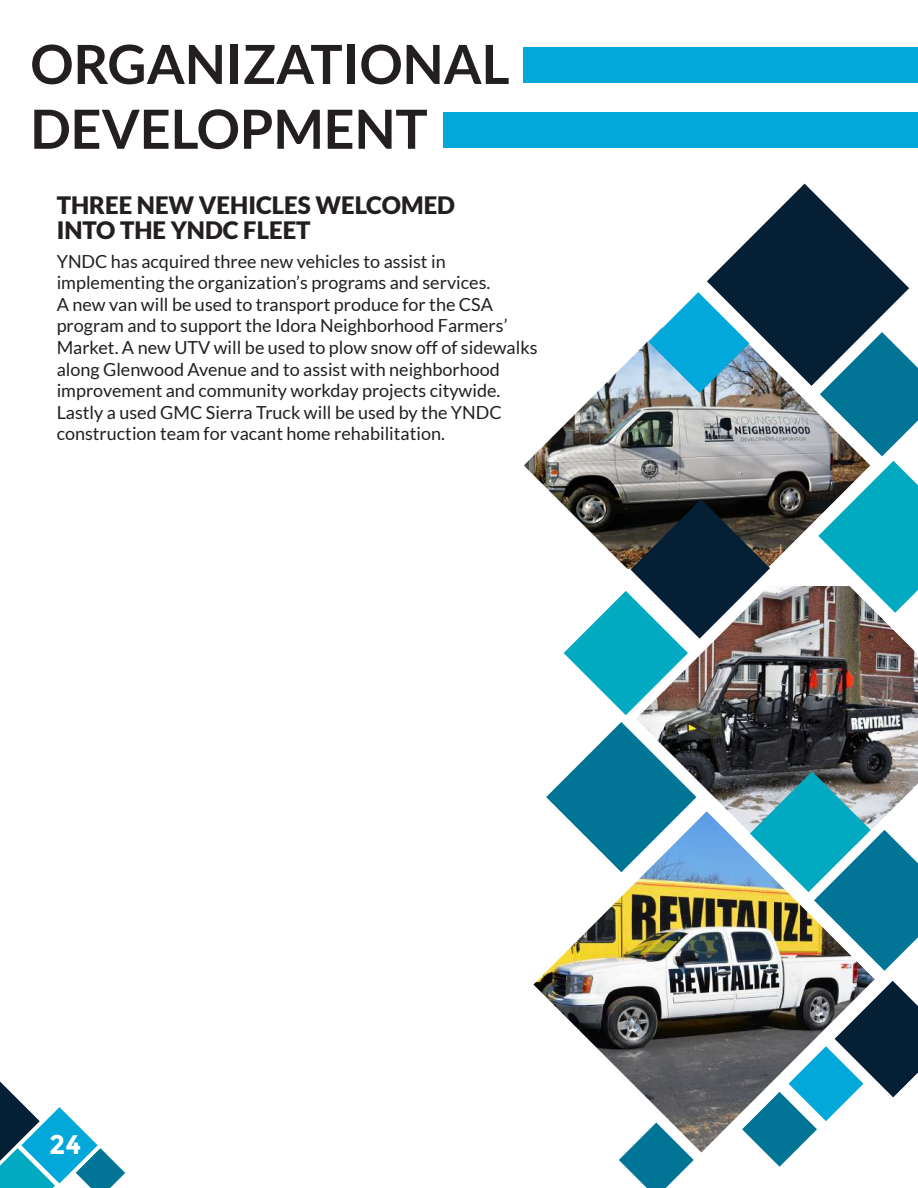
<style>
.page{position:relative;width:918px;height:1188px;background:#fff}
.page>*{position:absolute;margin:0;border:0;box-sizing:border-box;transform-origin:0 0}
.t1{font:700 54px/64.8px "Lato";color:#231f20}
.t2{font:700 27px "Montserrat";color:#fff}
.t3{font:900 24px/25.5px "Lato";color:#231f20}
.t4{font:18px/21.6px "Lato";color:#231f20}
</style>
<div class="page">
<svg style="left:0;top:1081px;width:125px;height:107px"></svg>
<div style="left:524px;top:48px;width:394px;height:35px;background:#01a8d9"></div>
<div style="left:443px;top:113px;width:475px;height:35px;background:#01a8d9"></div>
<img style="left:524px;top:425px;width:40px;height:81px">
<img style="left:636px;top:715px;width:282px;height:96px">
<svg style="left:546px;top:722px;width:150px;height:89px"></svg>
<svg style="left:619px;top:1153px;width:75px;height:35px"></svg>
<img style="left:533px;top:811px;width:342px;height:342px">
<img style="left:564px;top:184px;width:354px;height:531px">
<img style="left:750px;top:771px;width:168px;height:200px">
<svg style="left:742px;top:981px;width:176px;height:186px"></svg>
<h1 class="t1" style="left:30px;top:31px;width:481px">ORGANIZATIONAL<br>DEVELOPMENT</h1>
<h3 class="t3" style="left:57px;top:192px;width:400px">THREE NEW VEHICLES WELCOMED<br>INTO THE YNDC FLEET</h3>
<p class="t4" style="left:57px;top:250px;width:482px">YNDC has acquired three new vehicles to assist in implementing the organization’s programs and services.<br>A new van will be used to transport produce for the CSA program and to support the Idora Neighborhood Farmers’ Market. A new UTV will be used to plow snow off of sidewalks along Glenwood Avenue and to assist with neighborhood improvement and community workday projects citywide.<br>Lastly a used GMC Sierra Truck will be used by the YNDC construction team for vacant home rehabilitation.</p>
<h2 class="t2" style="left:49px;top:1128px;width:34px">24</h2>
</div>
